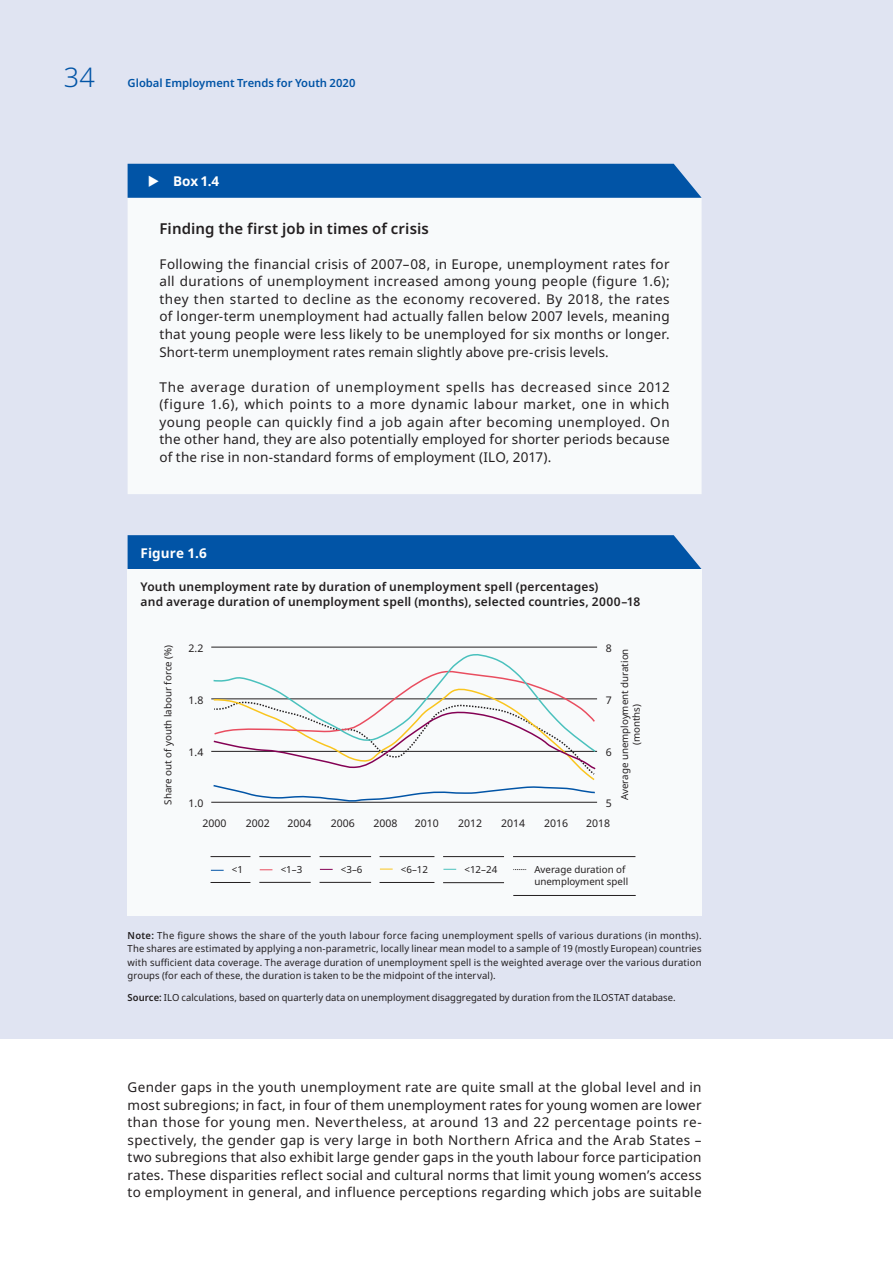
<style>
.page{position:relative;width:893px;height:1263px;background:#fff}
.page>*{position:absolute;margin:0;border:0;box-sizing:border-box;transform-origin:0 0}
.t1{font:300 27px "Noto Sans";color:#0154a6}
.t2{font:600 15px "Noto Sans";letter-spacing:.005em;color:#231f20}
.t3{font:13.5px/17.5px "Noto Sans";letter-spacing:.01em;color:#231f20;text-align:justify}
.t4{font:700 13.5px "Noto Sans";letter-spacing:.005em;color:#fff}
.t5{font:600 12px/15.6px "Noto Sans";letter-spacing:.015em;color:#231f20}
.t6{font:600 11.25px "Noto Sans";color:#0154a6}
.t7{font:10.5px "Noto Sans";color:#231f20}
.t8{font:9.75px/13.5px "Noto Sans";color:#231f20;text-align:center}
.t9{font:600 9px "Noto Sans";color:#231f20}
.s1{font-weight:600}
</style>
<div class="page">
<div style="left:0;top:0;width:893px;height:1039px;background:#e0e4f2"></div>
<div style="left:128px;top:535px;width:574px;height:34px;background:#0154a6"></div>
<div style="left:128px;top:569px;width:574px;height:346px;background:#f8fafb"></div>
<hr style="left:211px;top:802px;width:386px;height:1px;background:#231f20">
<hr style="left:211px;top:647px;width:386px;height:1px;background:#231f20">
<hr style="left:211px;top:699px;width:386px;height:1px;background:#231f20">
<hr style="left:211px;top:751px;width:386px;height:1px;background:#231f20">
<svg style="left:212px;top:654px;width:385px;height:148px"></svg>
<svg style="left:211px;top:870px;width:13px;height:1px"></svg>
<hr style="left:211px;top:882px;width:39px;height:1px;background:#231f20">
<hr style="left:211px;top:856px;width:39px;height:1px;background:#231f20">
<svg style="left:260px;top:869px;width:12px;height:1px"></svg>
<hr style="left:259px;top:856px;width:52px;height:1px;background:#231f20">
<hr style="left:259px;top:882px;width:52px;height:1px;background:#231f20">
<svg style="left:320px;top:869px;width:13px;height:1px"></svg>
<hr style="left:320px;top:856px;width:51px;height:1px;background:#231f20">
<hr style="left:320px;top:882px;width:51px;height:1px;background:#231f20">
<svg style="left:380px;top:869px;width:13px;height:1px"></svg>
<hr style="left:380px;top:856px;width:54px;height:1px;background:#231f20">
<hr style="left:380px;top:882px;width:54px;height:1px;background:#231f20">
<svg style="left:443px;top:869px;width:13px;height:1px"></svg>
<hr style="left:443px;top:856px;width:61px;height:1px;background:#231f20">
<hr style="left:443px;top:882px;width:61px;height:1px;background:#231f20">
<svg style="left:513px;top:869px;width:13px;height:1px"></svg>
<hr style="left:513px;top:856px;width:122px;height:1px;background:#231f20">
<hr style="left:513px;top:895px;width:123px;height:1px;background:#231f20">
<div style="left:128px;top:198px;width:574px;height:296px;background:#f8fafb"></div>
<div style="left:128px;top:164px;width:574px;height:34px;background:#0154a6"></div>
<h1 class="t1" style="left:64px;top:58px;width:33px">34</h1>
<p class="t6" style="left:128px;top:75px;width:229px">Global Employment Trends for Youth 2020</p>
<p class="t4" style="left:173px;top:172px;width:48px">Box 1.4</p>
<p class="t2" style="left:159px;top:218px;width:271px">Finding the first job in times of crisis</p>
<p class="t3" style="left:159px;top:255px;width:512px">Following the financial crisis of 2007–08, in Europe, unemployment rates for all durations of unemployment increased among young people (figure 1.6); they then started to decline as the economy recovered. By 2018, the rates of longer-term unemployment had actually fallen below 2007 levels, meaning that young people were less likely to be unemployed for six months or longer.<br>Short-term unemployment rates remain slightly above pre-crisis levels.</p>
<p class="t3" style="left:159px;top:378px;width:512px">The average duration of unemployment spells has decreased since 2012 (figure 1.6), which points to a more dynamic labour market, one in which young people can quickly find a job again after becoming unemployed. On the other hand, they are also potentially employed for shorter periods because of the rise in non-standard forms of employment (ILO, 2017).</p>
<p class="t8" style="left:167px;top:483px;width:161px;rotate:-90deg">Share out of youth labour force (%)</p>
<p class="t9" style="left:651px;top:331px;width:18px">KEY</p>
<p class="t8" style="left:630px;top:424px;width:43px;rotate:-90deg">(months)</p>
<p class="t4" style="left:141px;top:543px;width:68px">Figure 1.6</p>
<p class="t5" style="left:141px;top:579px;width:501px">Youth unemployment rate by duration of unemployment spell (percentages)<br>and average duration of unemployment spell (months), selected countries, 2000–18</p>
<p class="t8" style="left:161px;top:804px;width:161px;rotate:-90deg">Share out of youth labour force (%)</p>
<p class="t7" style="left:189px;top:640px;width:16px">2.2</p>
<p class="t7" style="left:606px;top:640px;width:8px">8</p>
<p class="t7" style="left:189px;top:693px;width:16px">1.8</p>
<p class="t7" style="left:606px;top:693px;width:8px">7</p>
<p class="t7" style="left:189px;top:745px;width:16px">1.4</p>
<p class="t7" style="left:606px;top:745px;width:8px">6</p>
<p class="t7" style="left:189px;top:796px;width:16px">1.0</p>
<p class="t7" style="left:606px;top:796px;width:8px">5</p>
<p class="t7" style="left:203px;top:816px;width:26px">2000</p>
<p class="t7" style="left:246px;top:816px;width:26px">2002</p>
<p class="t7" style="left:287px;top:816px;width:26px">2004</p>
<p class="t7" style="left:331px;top:816px;width:26px">2006</p>
<p class="t7" style="left:373px;top:816px;width:26px">2008</p>
<p class="t7" style="left:415px;top:816px;width:26px">2010</p>
<p class="t7" style="left:458px;top:816px;width:26px">2012</p>
<p class="t7" style="left:501px;top:816px;width:26px">2014</p>
<p class="t7" style="left:544px;top:816px;width:26px">2016</p>
<p class="t7" style="left:586px;top:816px;width:26px">2018</p>
<p class="t8" style="left:619px;top:800px;width:153px;line-height:11.7px;rotate:-90deg">Average unemployment duration (months)</p>
<p class="t8" style="left:232px;top:863px;width:13px">&lt;1</p>
<p class="t8" style="left:281px;top:863px;width:23px">&lt;1–3</p>
<p class="t8" style="left:341px;top:863px;width:23px">&lt;3–6</p>
<p class="t8" style="left:401px;top:863px;width:29px">&lt;6–12</p>
<p class="t8" style="left:464px;top:863px;width:34px">&lt;12–24</p>
<p class="t8" style="left:534px;top:863px;width:95px;line-height:12.6px;text-align:left">Average duration of unemployment spell</p>
<p class="t8" style="left:128px;top:929px;width:576px;text-align:justify"><span class="s1">Note:</span> The figure shows the share of the youth labour force facing unemployment spells of various durations (in months).<br>The shares are estimated by applying a non-parametric, locally linear mean model to a sample of 19 (mostly European) countries with sufficient data coverage. The average duration of unemployment spell is the weighted average over the various duration groups (for each of these, the duration is taken to be the midpoint of the interval).</p>
<p class="t8" style="left:128px;top:991px;width:550px"><span class="s1">Source:</span> ILO calculations, based on quarterly data on unemployment disaggregated by duration from the ILOSTAT database.</p>
<p class="t3" style="left:128px;top:1079px;width:576px">Gender gaps in the youth unemployment rate are quite small at the global level and in most subregions; in fact, in four of them unemployment rates for young women are lower than those for young men. Nevertheless, at around 13 and 22 percentage points re&shy;spectively, the gender gap is very large in both Northern Africa and the Arab States – two subregions that also exhibit large gender gaps in the youth labour force participation rates. These disparities reflect social and cultural norms that limit young women’s access to employment in general, and influence perceptions regarding which jobs are suitable</p>
</div>
